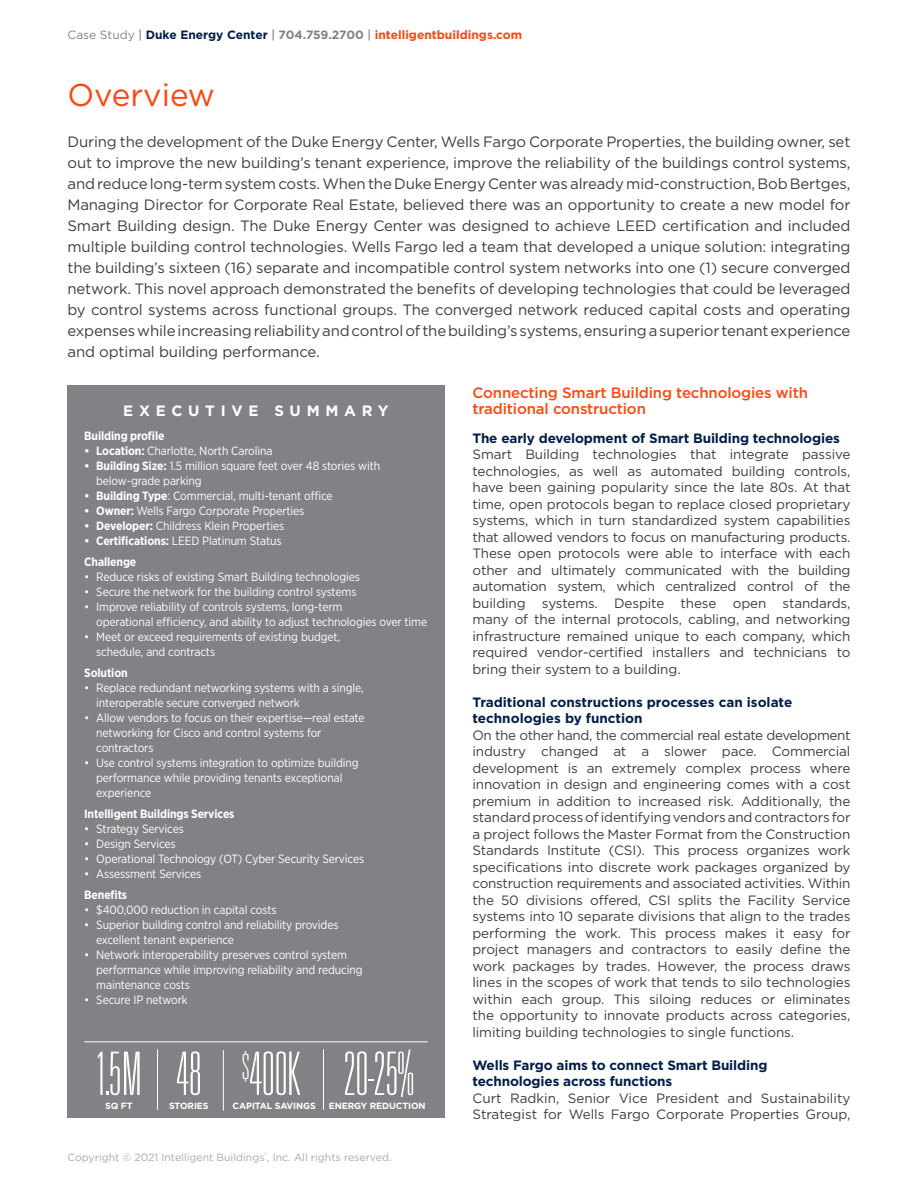
<style>
.page{position:relative;width:918px;height:1188px;background:#fff}
.page>*{position:absolute;margin:0;border:0;box-sizing:border-box;transform-origin:0 0}
.t1{font:100 ultra-condensed 60px "Univers";letter-spacing:-.01em;color:#fff}
.t2{font:31.5px "Gotham";color:#ff460f}
.t3{font:15px/21px "Gotham";letter-spacing:-.01em;color:#3e3e3f;text-align:justify}
.t4{font:500 15px/16.5px "Gotham";letter-spacing:-.01em;color:#ff460f}
.t5{font:700 15px "Gotham";letter-spacing:.38em;color:#fff}
.t6{font:13.5px/16.5px "Gotham";letter-spacing:-.01em;color:#3e3e3f;text-align:justify}
.t7{font:700 13.5px/16.5px "Gotham";letter-spacing:-.01em;color:#001e49}
.t8{font:12px/15px "Gotham Narrow";letter-spacing:-.01em;color:#fff}
.t9{font:700 12px "Gotham Narrow";letter-spacing:-.01em;color:#fff}
.t10{font:700 12px "Gotham";color:#ff460f}
.t11{font:10.5px "Gotham";color:#a8a9ad}
.t12{font:700 9px "Gotham";letter-spacing:-.01em;color:#fff}
.s1{font-weight:400;color:#808285}
.s2{font-weight:400;color:#57585a}
.s3{color:#001e49}
.s4{color:#808285}
.s5{font-weight:700}
</style>
<div class="page">
<div style="left:68px;top:386px;width:378px;height:732px;background:#808285"></div>
<hr style="left:84px;top:1041px;width:344px;height:1px;background:#fff">
<hr style="left:157px;top:1049px;width:1px;height:61px;background:#fff">
<hr style="left:223px;top:1050px;width:1px;height:61px;background:#fff">
<hr style="left:323px;top:1049px;width:1px;height:61px;background:#fff">
<p class="t10" style="left:68px;top:27px;width:456px"><span class="s1">Case Study</span> <span class="s2">|</span> <span class="s3">Duke Energy Center</span> <span class="s2">|</span> <span class="s4">704.759.2700</span> <span class="s2">|</span> intelligentbuildings.com</p>
<p class="t2" style="left:68px;top:75px;width:149px">Overview</p>
<p class="t3" style="left:68px;top:131px;width:785px">During the development of the Duke Energy Center, Wells Fargo Corporate Properties, the building owner, set out to improve the new building’s tenant experience, improve the reliability of the buildings control systems, and reduce long-term system costs. When the Duke Energy Center was already mid-construction, Bob Bertges, Managing Director for Corporate Real Estate, believed there was an opportunity to create a new model for Smart Building design. The Duke Energy Center was designed to achieve LEED certification and included multiple building control technologies. Wells Fargo led a team that developed a unique solution: integrating the building’s sixteen (16) separate and incompatible control system networks into one (1) secure converged network. This novel approach demonstrated the benefits of developing technologies that could be leveraged by control systems across functional groups. The converged network reduced capital costs and operating expenses while increasing reliability and control of the building’s systems, ensuring a superior tenant experience and optimal building performance.</p>
<p class="t4" style="left:472px;top:384px;width:337px">Connecting Smart Building technologies with traditional construction</p>
<p class="t7" style="left:472px;top:429px;width:369px">The early development of Smart Building technologies</p>
<p class="t6" style="left:472px;top:446px;width:380px">Smart Building technologies that integrate passive technologies, as well as automated building controls, have been gaining popularity since the late 80s. At that time, open protocols began to replace closed proprietary systems, which in turn standardized system capabilities that allowed vendors to focus on manufacturing products.<br>These open protocols were able to interface with each other and ultimately communicated with the building automation system, which centralized control of the building systems. Despite these open standards, many of the internal protocols, cabling, and networking infrastructure remained unique to each company, which required vendor-certified installers and technicians to bring their system to a building.</p>
<p class="t7" style="left:472px;top:693px;width:321px">Traditional constructions processes can isolate technologies by function</p>
<p class="t6" style="left:472px;top:726px;width:380px">On the other hand, the commercial real estate development industry changed at a slower pace. Commercial development is an extremely complex process where innovation in design and engineering comes with a cost premium in addition to increased risk. Additionally, the standard process of identifying vendors and contractors for a project follows the Master Format from the Construction Standards Institute (CSI). This process organizes work specifications into discrete work packages organized by construction requirements and associated activities. Within the 50 divisions offered, CSI splits the Facility Service systems into 10 separate divisions that align to the trades performing the work. This process makes it easy for project managers and contractors to easily define the work packages by trades. However, the process draws lines in the scopes of work that tends to silo technologies within each group. This siloing reduces or eliminates the opportunity to innovate products across categories, limiting building technologies to single functions.</p>
<p class="t7" style="left:472px;top:1056px;width:296px">Wells Fargo aims to connect Smart Building technologies across functions</p>
<p class="t6" style="left:472px;top:1089px;width:380px">Curt Radkin, Senior Vice President and Sustainability<br>Strategist for Wells Fargo Corporate Properties Group,</p>
<p class="t5" style="left:123px;top:401px;width:267px">EXECUTIVE SUMMARY</p>
<p class="t9" style="left:84px;top:428px;width:82px">Building profile</p>
<p class="t8" style="left:84px;top:443px;width:190px"><span class="s5">• Location:</span> Charlotte, North Carolina</p>
<p class="t8" style="left:96px;top:458px;width:286px;text-indent:-12px"><span class="s5">• Building Size:</span> 1.5 million square feet over 48 stories with below-grade parking</p>
<p class="t8" style="left:84px;top:488px;width:250px"><span class="s5">• Building Type</span>: Commercial, multi-tenant office</p>
<p class="t8" style="left:84px;top:503px;width:222px"><span class="s5">• Owner:</span> Wells Fargo Corporate Properties</p>
<p class="t8" style="left:84px;top:518px;width:201px"><span class="s5">• Developer:</span> Childress Klein Properties</p>
<p class="t8" style="left:84px;top:533px;width:199px"><span class="s5">• Certifications:</span> LEED Platinum Status</p>
<p class="t9" style="left:84px;top:554px;width:54px">Challenge</p>
<p class="t8" style="left:84px;top:569px;width:277px">• Reduce risks of existing Smart Building technologies</p>
<p class="t8" style="left:84px;top:584px;width:274px">• Secure the network for the building control systems</p>
<p class="t8" style="left:96px;top:599px;width:333px;text-indent:-12px">• Improve reliability of controls systems, long-term<br>operational efficiency, and ability to adjust technologies over time</p>
<p class="t8" style="left:96px;top:629px;width:246px;text-indent:-12px">• Meet or exceed requirements of existing budget, schedule, and contracts</p>
<p class="t9" style="left:84px;top:665px;width:45px">Solution</p>
<p class="t8" style="left:96px;top:680px;width:269px;text-indent:-12px">• Replace redundant networking systems with a single, interoperable secure converged network</p>
<p class="t8" style="left:96px;top:710px;width:270px;text-indent:-12px">• Allow vendors to focus on their expertise—real estate networking for Cisco and control systems for contractors</p>
<p class="t8" style="left:96px;top:755px;width:264px;text-indent:-12px">• Use control systems integration to optimize building performance while providing tenants exceptional experience</p>
<p class="t9" style="left:84px;top:806px;width:152px">Intelligent Buildings Services</p>
<p class="t8" style="left:84px;top:821px;width:101px">• Strategy Services</p>
<p class="t8" style="left:84px;top:836px;width:93px">• Design Services</p>
<p class="t8" style="left:84px;top:851px;width:281px">• Operational Technology (OT) Cyber Security Services</p>
<p class="t8" style="left:84px;top:866px;width:118px">• Assessment Services</p>
<p class="t9" style="left:84px;top:887px;width:44px">Benefits</p>
<p class="t8" style="left:84px;top:902px;width:194px">• $400,000 reduction in capital costs</p>
<p class="t8" style="left:96px;top:917px;width:244px;text-indent:-12px">• Superior building control and reliability provides excellent tenant experience</p>
<p class="t8" style="left:96px;top:947px;width:268px;text-indent:-12px">• Network interoperability preserves control system performance while improving reliability and reducing maintenance costs</p>
<p class="t8" style="left:84px;top:992px;width:105px">• Secure IP network</p>
<p class="t1" style="left:343px;top:1043px;width:73px">20-25%</p>
<p class="t12" style="left:329px;top:1100px;width:98px">ENERGY REDUCTION</p>
<p class="t1" style="left:94px;top:1043px;width:49px">1.5M</p>
<p class="t1" style="left:242px;top:1043px;width:59px"><sup>$</sup>400K</p>
<p class="t12" style="left:233px;top:1100px;width:85px">CAPITAL SAVINGS</p>
<p class="t1" style="left:176px;top:1043px;width:28px">48</p>
<p class="t12" style="left:105px;top:1100px;width:29px">SQ FT</p>
<p class="t12" style="left:169px;top:1100px;width:41px">STORIES</p>
<p class="t11" style="left:68px;top:1150px;width:326px">Copyright © 2021 Intelligent Buildings<sup>®</sup>, Inc. All rights reserved.</p>
</div>
